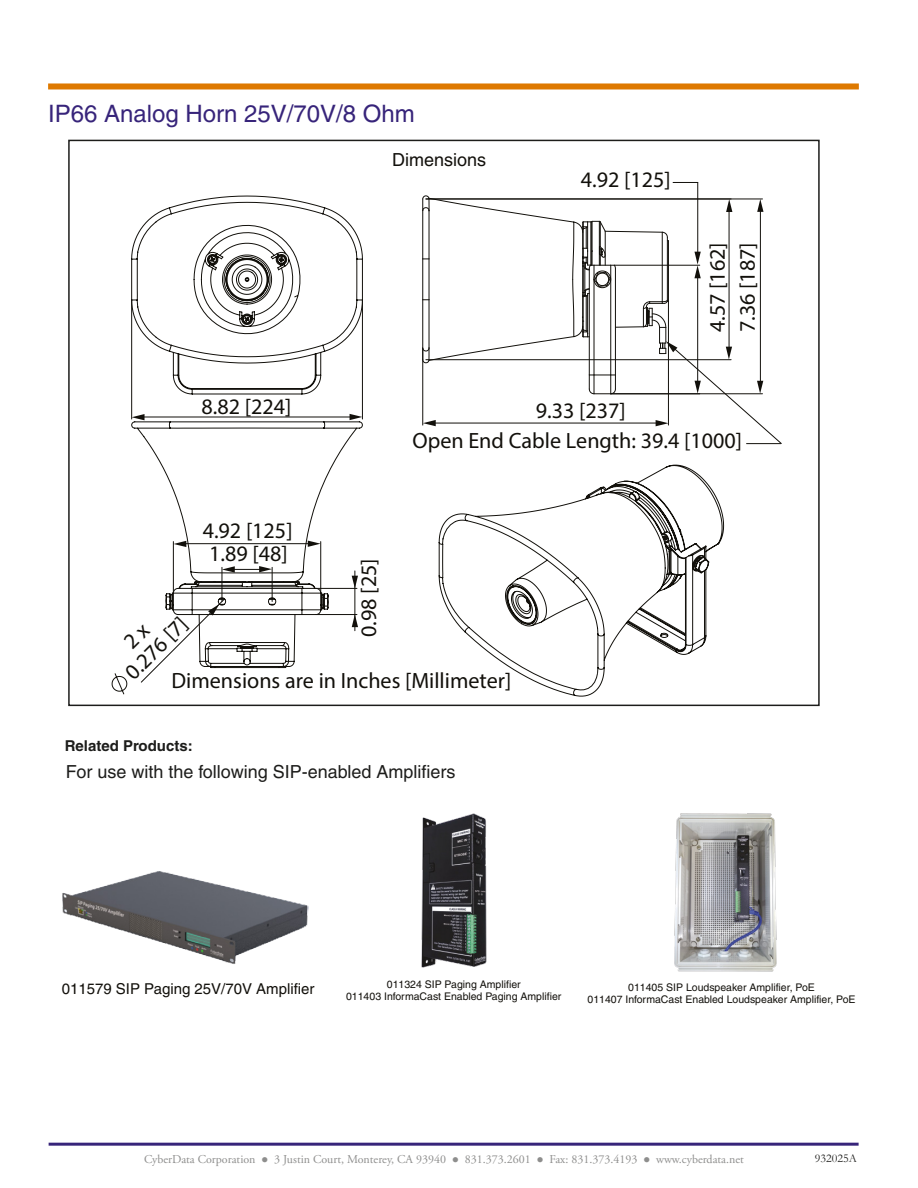
<style>
.page{position:relative;width:918px;height:1188px;background:#fff}
.page>*{position:absolute;margin:0;border:0;box-sizing:border-box;transform-origin:0 0}
.t1{font:24px "Helvetica";color:#37247a}
.t2{font:22.2px "Myriad Pro";color:#12100b}
.t3{font:22.05px "Myriad Pro";color:#12100b}
.t4{font:18px "Helvetica";color:#1d1d1b}
.t5{font:18px "Helvetica";color:#12100b}
.t6{font:15px "Helvetica";color:#12100b}
.t7{font:700 15px "Helvetica";color:#1d1d1b}
.t8{font:12px "Adobe Garamond Pro";color:#8e8e8d}
.t9{font:12px "Garamond";color:#1d1d1b}
.t10{font:10.5px/12.6px "Helvetica";color:#12100b;text-align:center}
</style>
<div class="page">
<hr style="left:49px;top:1143px;width:810px;height:3px;background:#37247a">
<div style="left:48px;top:83px;width:811px;height:6px;background:#de7900"></div>
<hr style="left:139px;top:417px;width:213px;height:1px;background:#12100b">
<hr style="left:362px;top:300px;width:1px;height:119px;background:#12100b">
<hr style="left:131px;top:300px;width:1px;height:119px;background:#12100b">
<svg style="left:131px;top:196px;width:232px;height:199px"></svg>
<svg style="left:131px;top:421px;width:232px;height:247px"></svg>
<svg style="left:439px;top:465px;width:285px;height:232px"></svg>
<svg style="left:350px;top:414px;width:12px;height:6px"></svg>
<svg style="left:132px;top:414px;width:13px;height:6px"></svg>
<svg style="left:308px;top:541px;width:13px;height:6px"></svg>
<svg style="left:222px;top:566px;width:13px;height:7px"></svg>
<svg style="left:259px;top:566px;width:13px;height:6px"></svg>
<svg style="left:174px;top:541px;width:12px;height:6px"></svg>
<hr style="left:697px;top:182px;width:1px;height:74px;background:#12100b">
<svg style="left:422px;top:195px;width:359px;height:249px"></svg>
<svg style="left:673px;top:182px;width:24px;height:1px"></svg>
<svg style="left:352px;top:571px;width:6px;height:60px"></svg>
<img style="left:421px;top:813px;width:66px;height:155px">
<img style="left:674px;top:813px;width:103px;height:159px">
<img style="left:62px;top:871px;width:246px;height:93px">
<svg style="left:112px;top:598px;width:113px;height:97px"></svg>
<h1 class="t1" style="left:48px;top:100px;width:368px">IP66 Analog Horn 25V/70V/8 Ohm</h1>
<h2 class="t2" style="left:202px;top:392px;width:91px">8.82 [224]</h2>
<h2 class="t2" style="left:203px;top:517px;width:91px">4.92 [125]</h2>
<h3 class="t5" style="left:392px;top:149px;width:96px">Dimensions</h3>
<h2 class="t2" style="left:581px;top:166px;width:91px">4.92 [125]</h2>
<h2 class="t2" style="left:536px;top:397px;width:91px">9.33 [237]</h2>
<h2 class="t2" style="left:704px;top:332px;width:91px;rotate:-90deg">4.57 [162]</h2>
<h2 class="t2" style="left:734px;top:332px;width:91px;rotate:-90deg">7.36 [187]</h2>
<h2 class="t2" style="left:413px;top:427px;width:331px">Open End Cable Length: 39.4 [1000]</h2>
<h2 class="t2" style="left:209px;top:540px;width:80px">1.89 [48]</h2>
<h2 class="t2" style="left:355px;top:637px;width:80px;rotate:-90deg">0.98 [25]</h2>
<h3 class="t3" style="left:119px;top:666px;width:80px;rotate:-45deg">0 .276 [7]</h3>
<h2 class="t2" style="left:172px;top:667px;width:341px">Dimensions are in Inches [Millimeter]</h2>
<h3 class="t7" style="left:65px;top:736px;width:130px">Related Products:</h3>
<h3 class="t4" style="left:66px;top:761px;width:391px">For use with the following SIP-enabled Amplifiers</h3>
<h3 class="t6" style="left:62px;top:980px;width:254px">011579 SIP Paging 25V/70V Amplifier</h3>
<p class="t10" style="left:346px;top:978px;width:217px">011324 SIP Paging Amplifier<br>011403 InformaCast Enabled Paging Amplifier</p>
<p class="t10" style="left:587px;top:981px;width:270px">011405 SIP Loudspeaker Amplifier, PoE<br>011407 InformaCast Enabled Loudspeaker Amplifier, PoE</p>
<p class="t8" style="left:144px;top:1152px;width:601px">CyberData Corporation ● 3 Justin Court, Monterey, CA 93940 ● 831.373.2601 ● Fax: 831.373.4193 ● www.cyberdata.net</p>
<p class="t9" style="left:815px;top:1150px;width:43px">932025A</p>
</div>
